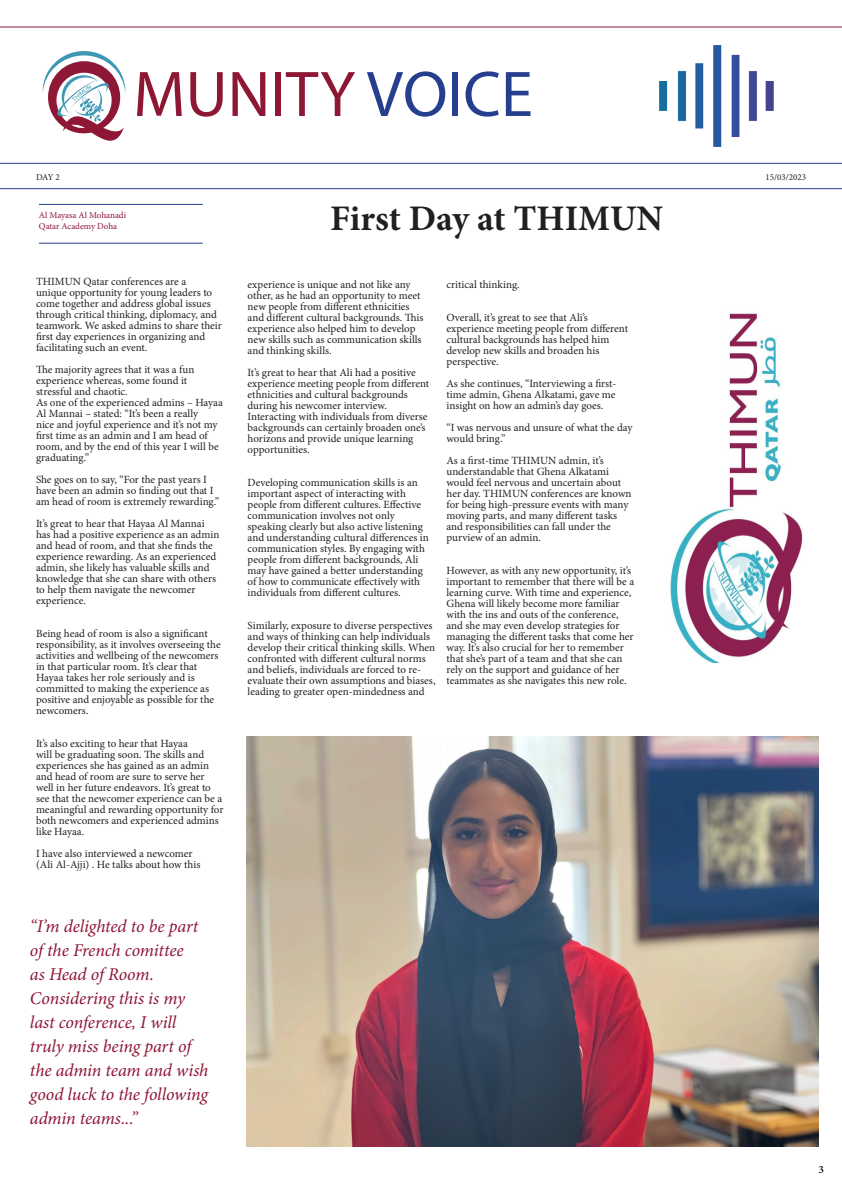
<style>
.page{position:relative;width:842px;height:1191px;background:#fff}
.page>*{position:absolute;margin:0;border:0;box-sizing:border-box;transform-origin:0 0}
.t1{font:65px "Myriad Pro";color:#8e1736}
.t2{font:700 36px "Minion Pro";color:#231f20}
.t3{font:italic 18px/24px "Minion Pro";letter-spacing:-.01em;color:#8e1736}
.t4{font:11px/11px "Minion Pro";color:#231f20}
.t5{font:700 11px "Minion Pro";color:#231f20}
.t6{font:9px "Minion Pro";letter-spacing:-.005em;color:#8e1736}
.t7{font:9px "Minion Pro";color:#231f20}
.s1{color:#253f8e}
</style>
<div class="page">
<hr style="left:0;top:27px;width:842px;height:1px;background:#8e1736">
<hr style="left:0;top:163px;width:842px;height:1px;background:#253f8e">
<svg style="left:43px;top:51px;width:82px;height:90px"></svg>
<img style="left:660px;top:46px;width:114px;height:100px">
<hr style="left:0;top:188px;width:842px;height:1px;background:#253f8e">
<hr style="left:39px;top:204px;width:164px;height:1px;background:#253f8e">
<hr style="left:39px;top:243px;width:164px;height:1px;background:#253f8e">
<img style="left:247px;top:736px;width:571px;height:410px">
<img style="left:670px;top:313px;width:132px;height:349px">
<p class="t1" style="left:133px;top:54px;width:401px">MUNITY <span class="s1">VOICE</span></p>
<p class="t7" style="left:36px;top:171px;width:25px">DAY 2</p>
<p class="t7" style="left:765px;top:171px;width:42px">15/03/2023</p>
<p class="t6" style="left:39px;top:209px;width:89px">Al Mayasa Al Mohanadi</p>
<p class="t6" style="left:39px;top:220px;width:80px">Qatar Academy Doha</p>
<p class="t4" style="left:36px;top:275px;width:187px">THIMUN Qatar conferences are a<br>unique opportunity for young leaders to come together and address global issues through critical thinking, diplomacy, and teamwork. We asked admins to share their first day experiences in organizing and facilitating such an event.</p>
<p class="t4" style="left:36px;top:363px;width:160px">The majority agrees that it was a fun experience whereas, some found it stressful and chaotic.</p>
<p class="t4" style="left:36px;top:396px;width:188px">As one of the experienced admins – Hayaa Al Mannai – stated: “It’s been a really<br>nice and joyful experience and it’s not my first time as an admin and I am head of room, and by the end of this year I will be graduating.”</p>
<p class="t4" style="left:36px;top:473px;width:185px">She goes on to say, “For the past years I have been an admin so finding out that I am head of room is extremely rewarding.”</p>
<p class="t4" style="left:36px;top:517px;width:185px">It’s great to hear that Hayaa Al Mannai has had a positive experience as an admin and head of room, and that she finds the experience rewarding. As an experienced admin, she likely has valuable skills and knowledge that she can share with others to help them navigate the newcomer experience.</p>
<p class="t4" style="left:36px;top:627px;width:186px">Being head of room is also a significant responsibility, as it involves overseeing the activities and wellbeing of the newcomers in that particular room. It’s clear that Hayaa takes her role seriously and is committed to making the experience as positive and enjoyable as possible for the newcomers.</p>
<p class="t4" style="left:36px;top:737px;width:189px">It’s also exciting to hear that Hayaa<br>will be graduating soon. The skills and experiences she has gained as an admin and head of room are sure to serve her well in her future endeavors. It’s great to see that the newcomer experience can be a meaningful and rewarding opportunity for both newcomers and experienced admins like Hayaa.</p>
<p class="t4" style="left:36px;top:847px;width:166px">I have also interviewed a newcomer (Ali Al-Ajji) . He talks about how this</p>
<p class="t2" style="left:330px;top:193px;width:334px">First Day at THIMUN</p>
<p class="t4" style="left:248px;top:279px;width:177px">experience is unique and not like any other, as he had an opportunity to meet new people from different ethnicities and different cultural backgrounds. This experience also helped him to develop new skills such as communication skills and thinking skills.</p>
<p class="t4" style="left:248px;top:367px;width:183px">It’s great to hear that Ali had a positive experience meeting people from different ethnicities and cultural backgrounds during his newcomer interview.<br>Interacting with individuals from diverse backgrounds can certainly broaden one’s horizons and provide unique learning opportunities.</p>
<p class="t4" style="left:248px;top:477px;width:183px">Developing communication skills is an important aspect of interacting with people from different cultures. Effective communication involves not only speaking clearly but also active listening and understanding cultural differences in communication styles. By engaging with people from different backgrounds, Ali may have gained a better understanding of how to communicate effectively with individuals from different cultures.</p>
<p class="t4" style="left:248px;top:620px;width:189px">Similarly, exposure to diverse perspectives and ways of thinking can help individuals develop their critical thinking skills. When confronted with different cultural norms and beliefs, individuals are forced to re&shy;evaluate their own assumptions and biases, leading to greater open-mindedness and</p>
<p class="t4" style="left:446px;top:279px;width:75px">critical thinking.</p>
<p class="t4" style="left:446px;top:312px;width:183px">Overall, it’s great to see that Ali’s experience meeting people from different cultural backgrounds has helped him develop new skills and broaden his perspective.</p>
<p class="t4" style="left:446px;top:378px;width:171px;text-align:justify">As she continues, “Interviewing a first&shy;time admin, Ghena Alkatami, gave me insight on how an admin’s day goes.</p>
<p class="t4" style="left:446px;top:422px;width:188px">“I was nervous and unsure of what the day would bring.”</p>
<p class="t4" style="left:446px;top:455px;width:187px">As a first-time THIMUN admin, it’s understandable that Ghena Alkatami would feel nervous and uncertain about her day. THIMUN conferences are known for being high-pressure events with many moving parts, and many different tasks and responsibilities can fall under the purview of an admin.</p>
<p class="t4" style="left:446px;top:565px;width:189px">However, as with any new opportunity, it’s important to remember that there will be a learning curve. With time and experience, Ghena will likely become more familiar with the ins and outs of the conference, and she may even develop strategies for managing the different tasks that come her way. It’s also crucial for her to remember that she’s part of a team and that she can rely on the support and guidance of her teammates as she navigates this new role.</p>
<p class="t3" style="left:30px;top:914px;width:180px">“I’m delighted to be part of the French comittee<br>as Head of Room.<br>Considering this is my last conference, I will truly miss being part of the admin team and wish good luck to the following admin teams...”</p>
<p class="t5" style="left:818px;top:1162px;width:7px">3</p>
</div>
